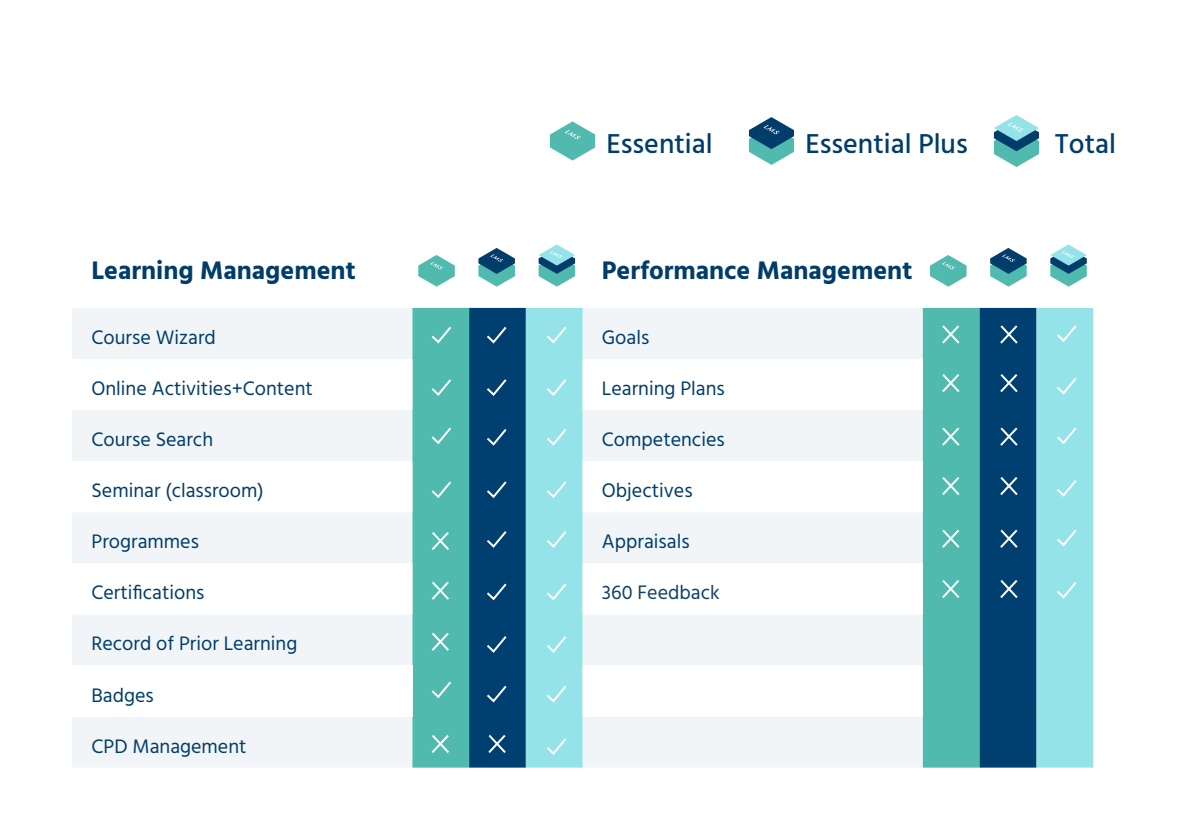
<style>
.page{position:relative;width:1191px;height:840px;background:#fff}
.page>*{position:absolute;margin:0;border:0;box-sizing:border-box;transform-origin:0 0}
.t1{font:500 28px "Hind";color:#003d6a}
.t2{font:700 26px "Hind";color:#003d6a}
.t3{font:20px "Hind";color:#003d6a}
.t4{font:20px "Hind";color:#103f6a}
</style>
<div class="page">
<div style="left:72px;top:308px;width:340px;height:459px;background:#f2f5f8"></div>
<svg style="left:526px;top:308px;width:567px;height:459px;fill:#f2f5f8"></svg>
<svg style="left:72px;top:359px;width:851px;height:357px"></svg>
<div style="left:72px;top:665px;width:340px;height:51px;background:#fff"></div>
<svg style="left:544px;top:377px;width:24px;height:20px"></svg>
<svg style="left:544px;top:324px;width:24px;height:21px"></svg>
<svg style="left:544px;top:426px;width:24px;height:21px"></svg>
<svg style="left:544px;top:479px;width:24px;height:20px"></svg>
<svg style="left:544px;top:528px;width:24px;height:21px"></svg>
<svg style="left:544px;top:633px;width:24px;height:21px"></svg>
<svg style="left:544px;top:581px;width:24px;height:20px"></svg>
<svg style="left:544px;top:683px;width:24px;height:20px"></svg>
<svg style="left:544px;top:735px;width:24px;height:21px"></svg>
<svg style="left:1054px;top:375px;width:24px;height:21px"></svg>
<svg style="left:1054px;top:323px;width:24px;height:20px"></svg>
<svg style="left:1054px;top:425px;width:24px;height:20px"></svg>
<svg style="left:1054px;top:477px;width:24px;height:21px"></svg>
<svg style="left:1054px;top:527px;width:24px;height:20px"></svg>
<svg style="left:1054px;top:579px;width:24px;height:20px"></svg>
<svg style="left:412px;top:308px;width:114px;height:459px;background:#2d8091"></svg>
<svg style="left:923px;top:308px;width:113px;height:459px;background:#2d8091"></svg>
<svg style="left:550px;top:121px;width:45px;height:39px"></svg>
<svg style="left:749px;top:117px;width:45px;height:48px"></svg>
<svg style="left:994px;top:115px;width:45px;height:52px"></svg>
<svg style="left:418px;top:255px;width:37px;height:31px"></svg>
<svg style="left:478px;top:248px;width:37px;height:38px"></svg>
<svg style="left:538px;top:244px;width:37px;height:42px"></svg>
<svg style="left:930px;top:255px;width:36px;height:31px"></svg>
<svg style="left:990px;top:248px;width:36px;height:38px"></svg>
<svg style="left:1050px;top:244px;width:36px;height:42px"></svg>
<p class="t1" style="left:606px;top:124px;width:108px">Essential</p>
<p class="t1" style="left:805px;top:124px;width:164px">Essential Plus</p>
<p class="t1" style="left:1055px;top:124px;width:63px">Total</p>
<p class="t2" style="left:91px;top:255px;width:266px">Learning Management</p>
<p class="t2" style="left:602px;top:255px;width:312px">Performance Management</p>
<p class="t3" style="left:91px;top:324px;width:126px">Course Wizard</p>
<p class="t3" style="left:602px;top:324px;width:49px">Goals</p>
<p class="t3" style="left:91px;top:375px;width:223px">Online Activities+Content</p>
<p class="t3" style="left:602px;top:375px;width:124px">Learning Plans</p>
<p class="t3" style="left:91px;top:426px;width:123px">Course Search</p>
<p class="t3" style="left:602px;top:426px;width:124px">Competencies</p>
<p class="t3" style="left:91px;top:477px;width:174px">Seminar (classroom)</p>
<p class="t3" style="left:602px;top:477px;width:92px">Objectives</p>
<p class="t3" style="left:91px;top:528px;width:109px">Programmes</p>
<p class="t3" style="left:602px;top:528px;width:89px">Appraisals</p>
<p class="t3" style="left:91px;top:579px;width:114px">Certifications</p>
<p class="t4" style="left:602px;top:579px;width:119px">360 Feedback</p>
<p class="t3" style="left:91px;top:630px;width:207px">Record of Prior Learning</p>
<p class="t3" style="left:91px;top:681px;width:64px">Badges</p>
<p class="t3" style="left:91px;top:732px;width:157px">CPD Management</p>
</div>
